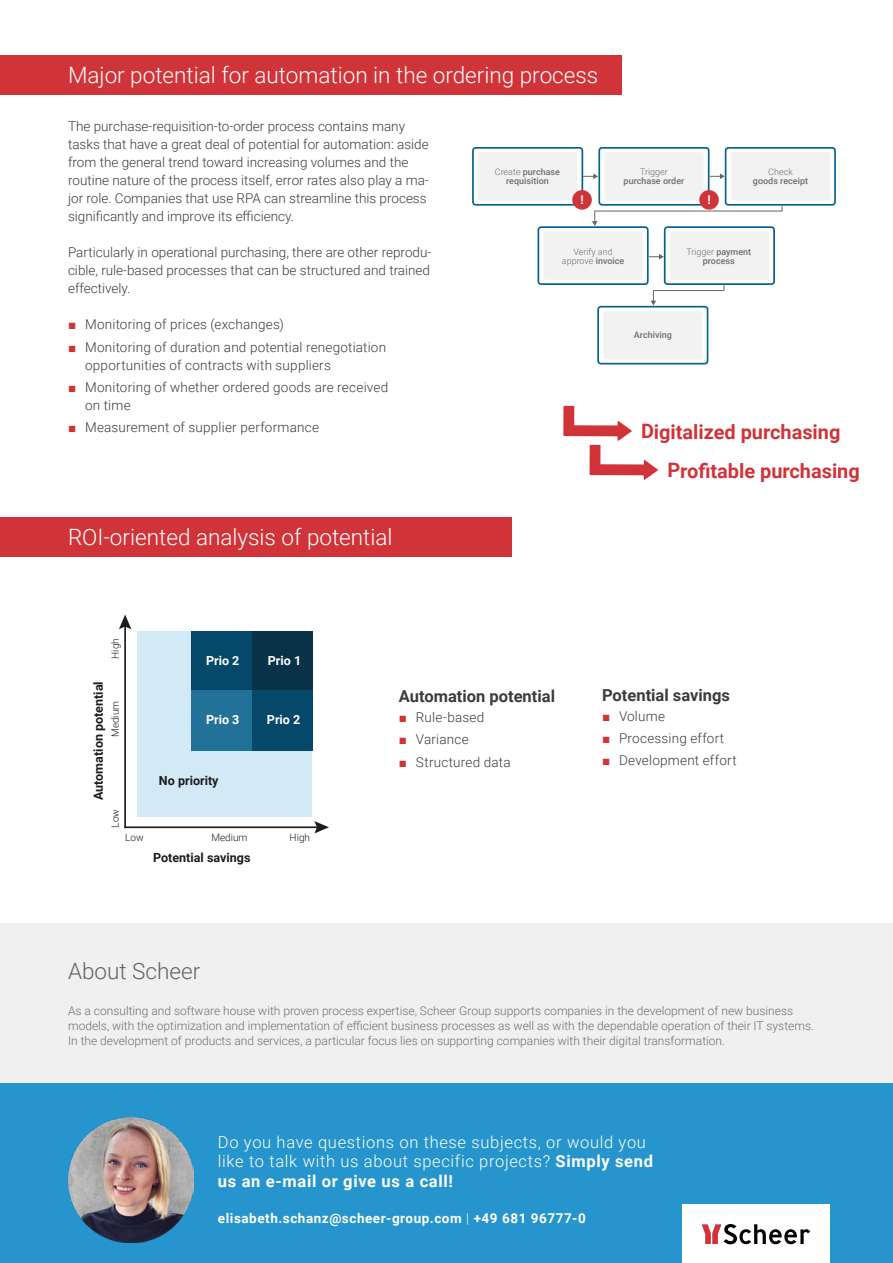
<style>
.page{position:relative;width:893px;height:1263px;background:#fff}
.page>*{position:absolute;margin:0;border:0;box-sizing:border-box;transform-origin:0 0}
.t1{font:300 22.5px "Roboto";color:#fff}
.t2{font:300 22.5px "Roboto";color:#646363}
.t3{font:700 19.95px/39px "Roboto";letter-spacing:-.005em;color:#d03439}
.t4{font:300 16.5px/19.8px "Roboto";letter-spacing:.04em;color:#fff}
.t5{font:700 16.5px "Roboto";color:#3c3c3b}
.t6{font:300 13.5px/18px "Roboto";color:#3c3c3b}
.t7{font:300 13.5px/18px "Roboto";letter-spacing:.02em;color:#3c3c3b}
.t8{font:700 13.5px "Roboto";letter-spacing:.04em;color:#fff}
.t9{font:700 12.6px "Roboto";color:#1d1d1b}
.t10{font:700 12.6px "Roboto";color:#fff}
.t11{font:300 12px/15px "Roboto";color:#706f6f}
.t12{font:700 12px "Roboto";color:#fff}
.t13{font:300 10.05px "Roboto";color:#1d1d1b}
.t14{font:500 9px/9px "Roboto";color:#706f6f;text-align:center}
.t15{font:300 9px/9px "Roboto";color:#706f6f;text-align:center}
.s1{font-family:"Arial";font-weight:400;color:#d03439}
.s2{font-weight:300}
.s3{font-weight:500}
.s4{font-weight:700}
</style>
<div class="page">
<div style="left:0;top:923px;width:893px;height:160px;background:#f1f0f1"></div>
<div style="left:0;top:1083px;width:893px;height:180px;background:#2695cd"></div>
<div style="left:682px;top:1204px;width:148px;height:59px;background:#fff"></div>
<svg style="left:702px;top:1224px;width:108px;height:20px"></svg>
<div style="left:0;top:517px;width:511px;height:39px;background:#d03439"></div>
<div style="left:0;top:55px;width:622px;height:40px;background:#d03439"></div>
<hr style="left:124px;top:624px;width:2px;height:203px;background:#1d1d1b">
<svg style="left:119px;top:614px;width:12px;height:15px"></svg>
<hr style="left:125px;top:826px;width:194px;height:2px;background:#1d1d1b">
<svg style="left:314px;top:821px;width:15px;height:12px"></svg>
<div style="left:138px;top:631px;width:174px;height:185px;background:#d2e9f6"></div>
<div style="left:192px;top:631px;width:60px;height:61px;background:#064869"></div>
<div style="left:252px;top:631px;width:60px;height:61px;background:#093147"></div>
<div style="left:252px;top:691px;width:60px;height:60px;background:#064869"></div>
<div style="left:192px;top:691px;width:60px;height:60px;background:#217199"></div>
<div style="left:472px;top:147px;width:111px;height:59px;border:2px solid #05618d;border-radius:3px"></div>
<div style="left:478px;top:152px;width:99px;height:48px;background:#f2f2f2;border-radius:2px"></div>
<div style="left:598px;top:147px;width:111px;height:59px;border:2px solid #05618d;border-radius:3px"></div>
<div style="left:604px;top:152px;width:100px;height:48px;background:#f2f2f2;border-radius:2px"></div>
<div style="left:725px;top:147px;width:111px;height:59px;border:2px solid #05618d;border-radius:3px"></div>
<div style="left:731px;top:152px;width:99px;height:48px;background:#f2f2f2;border-radius:2px"></div>
<div style="left:664px;top:226px;width:111px;height:59px;border:2px solid #05618d;border-radius:3px"></div>
<div style="left:670px;top:232px;width:99px;height:48px;background:#f2f2f2;border-radius:2px"></div>
<div style="left:537px;top:226px;width:112px;height:59px;border:2px solid #05618d;border-radius:3px"></div>
<div style="left:543px;top:232px;width:100px;height:48px;background:#f2f2f2;border-radius:2px"></div>
<div style="left:597px;top:306px;width:111px;height:58px;border:2px solid #05618d;border-radius:3px"></div>
<div style="left:603px;top:311px;width:99px;height:48px;background:#f2f2f2;border-radius:2px"></div>
<svg style="left:583px;top:173px;width:15px;height:6px"></svg>
<svg style="left:709px;top:173px;width:16px;height:6px"></svg>
<svg style="left:592px;top:212px;width:6px;height:14px"></svg>
<hr style="left:594px;top:211px;width:188px;height:1px;background:#666">
<svg style="left:651px;top:291px;width:5px;height:14px"></svg>
<hr style="left:653px;top:290px;width:71px;height:1px;background:#666">
<svg style="left:649px;top:254px;width:15px;height:5px"></svg>
<div style="left:572px;top:190px;width:20px;height:20px;background:#d03439;border-radius:50%"></div>
<div style="left:699px;top:190px;width:20px;height:20px;background:#d03439;border-radius:50%"></div>
<svg style="left:563px;top:406px;width:95px;height:74px"></svg>
<img style="left:68px;top:1117px;width:125px;height:126px">
<h1 class="t1" style="left:68px;top:60px;width:532px">Major potential for automation in the ordering process</h1>
<p class="t6" style="left:68px;top:117px;width:362px">The purchase-requisition-to-order process contains many tasks that have a great deal of potential for automation: aside from the general trend toward increasing volumes and the routine nature of the process itself, error rates also play a ma&shy;jor role. Companies that use RPA can streamline this process significantly and improve its efficiency.</p>
<p class="t6" style="left:68px;top:243px;width:365px;text-align:justify">Particularly in operational purchasing, there are other reprodu&shy;cible, rule-based processes that can be structured and trained effectively.</p>
<p class="t6" style="left:68px;top:315px;width:217px"><span class="s1">■</span> Monitoring of prices (exchanges)</p>
<p class="t6" style="left:85px;top:337px;width:303px;text-indent:-17px"><span class="s1">■</span> Monitoring of duration and potential renegotiation opportunities of contracts with suppliers</p>
<p class="t7" style="left:85px;top:378px;width:305px;text-indent:-17px"><span class="s1">■</span> Monitoring of whether ordered goods are received on time</p>
<p class="t6" style="left:68px;top:418px;width:253px"><span class="s1">■</span> Measurement of supplier performance</p>
<h1 class="t1" style="left:68px;top:521px;width:326px">ROI-oriented analysis of potential</h1>
<p class="t13" style="left:108px;top:659px;width:22px;rotate:-90deg">High</p>
<p class="t10" style="left:206px;top:651px;width:35px">Prio 2</p>
<p class="t10" style="left:268px;top:651px;width:35px">Prio 1</p>
<p class="t14" style="left:495px;top:167px;width:67px"><span class="s2">Create</span> purchase requisition</p>
<p class="t15" style="left:640px;top:167px;width:29px">Trigger</p>
<p class="t14" style="left:624px;top:176px;width:62px">purchase order</p>
<p class="t12" style="left:580px;top:192px;width:5px">!</p>
<p class="t12" style="left:707px;top:192px;width:5px">!</p>
<p class="t15" style="left:768px;top:167px;width:26px">Check</p>
<p class="t14" style="left:753px;top:176px;width:57px">goods receipt</p>
<p class="t15" style="left:562px;top:247px;width:64px">Verify and approve <span class="s3">invoice</span></p>
<p class="t14" style="left:686px;top:247px;width:66px"><span class="s2">Trigger</span> payment process</p>
<p class="t14" style="left:634px;top:330px;width:39px">Archiving</p>
<h2 class="t3" style="left:667px;top:411px;width:194px;text-indent:-26px">Digitalized purchasing<br>Profitable purchasing</h2>
<p class="t9" style="left:89px;top:800px;width:120px;rotate:-90deg">Automation potential</p>
<p class="t13" style="left:108px;top:737px;width:38px;rotate:-90deg">Medium</p>
<p class="t13" style="left:108px;top:828px;width:20px;rotate:-90deg">Low</p>
<p class="t10" style="left:206px;top:711px;width:35px">Prio 3</p>
<p class="t10" style="left:267px;top:711px;width:35px">Prio 2</p>
<p class="t9" style="left:159px;top:772px;width:61px">No priority</p>
<p class="t13" style="left:125px;top:830px;width:20px">Low</p>
<p class="t13" style="left:211px;top:830px;width:38px">Medium</p>
<p class="t13" style="left:290px;top:830px;width:22px">High</p>
<p class="t9" style="left:153px;top:849px;width:99px">Potential savings</p>
<h1 class="t2" style="left:68px;top:955px;width:134px">About Scheer</h1>
<p class="t5" style="left:399px;top:684px;width:158px">Automation potential</p>
<p class="t6" style="left:399px;top:708px;width:87px"><span class="s1">■</span> Rule-based</p>
<p class="t6" style="left:399px;top:730px;width:71px"><span class="s1">■</span> Variance</p>
<p class="t6" style="left:399px;top:752px;width:113px"><span class="s1">■</span> Structured data</p>
<p class="t5" style="left:602px;top:683px;width:129px">Potential savings</p>
<p class="t6" style="left:602px;top:707px;width:64px"><span class="s1">■</span> Volume</p>
<p class="t6" style="left:602px;top:729px;width:124px"><span class="s1">■</span> Processing effort</p>
<p class="t7" style="left:602px;top:751px;width:136px"><span class="s1">■</span> Development effort</p>
<p class="t11" style="left:68px;top:1002px;width:747px">As a consulting and software house with proven process expertise, Scheer Group supports companies in the development of new business models, with the optimization and implementation of efficient business processes as well as with the dependable operation of their IT systems.<br>In the development of products and services, a particular focus lies on supporting companies with their digital transformation.</p>
<p class="t4" style="left:218px;top:1131px;width:437px">Do you have questions on these subjects, or would you like to talk with us about specific projects? <span class="s4">Simply send us an e-mail or give us a call!</span></p>
<p class="t8" style="left:218px;top:1209px;width:369px">elisabeth.schanz@scheer-group.com <span class="s2">|</span> +49 681 96777-0</p>
</div>
